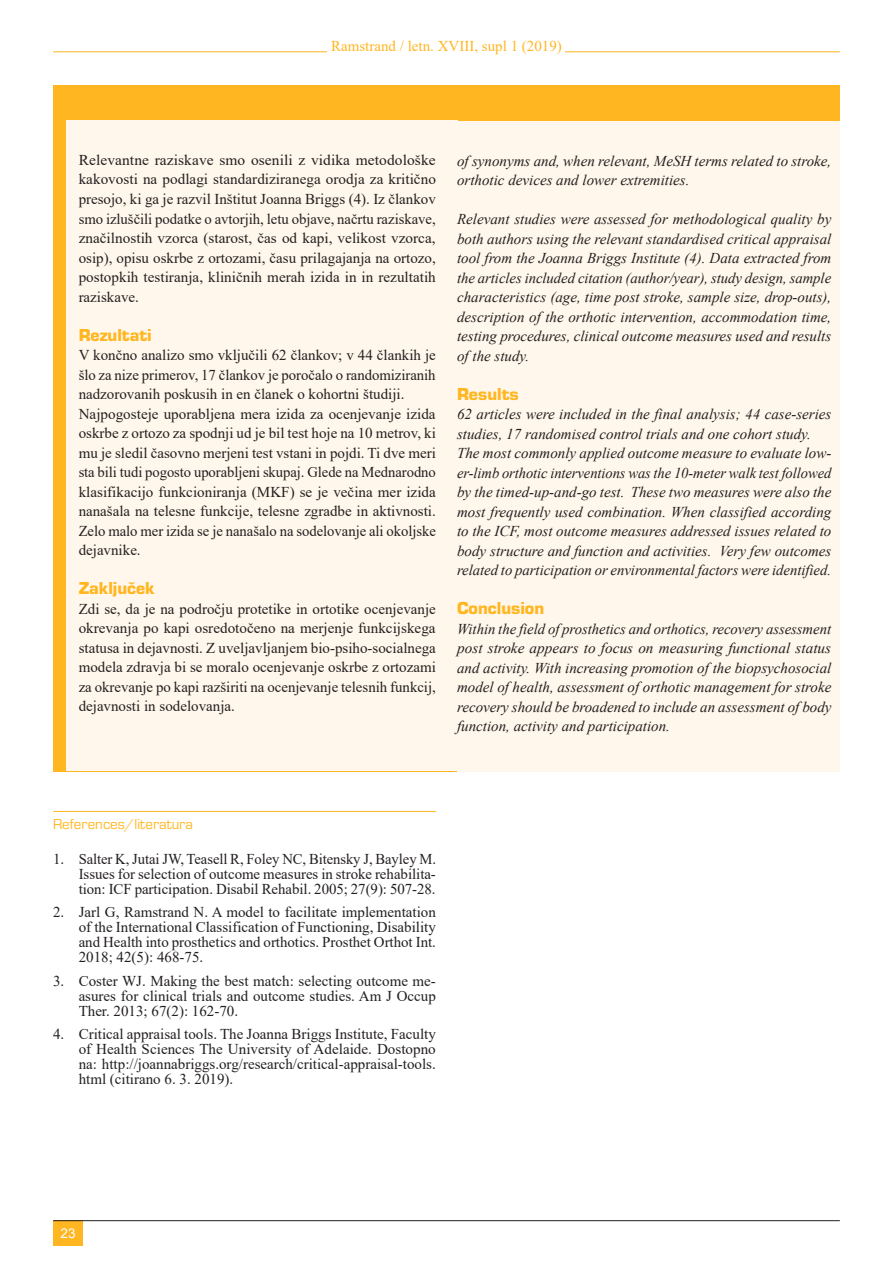
<style>
.page{position:relative;width:893px;height:1263px;background:#fff}
.page>*{position:absolute;margin:0;border:0;box-sizing:border-box;transform-origin:0 0}
.podnaslov{font:18px "Eurostile TEE Blac";color:#ffb620}
.body_tekst{font:15px/19.5px "Times New Roman";color:#231f20;text-align:justify}
.body_tekst_italic{font:italic 15px/19.5px "Times New Roman";color:#231f20;text-align:justify}
.t1{font:15px "Times New Roman";color:#ffb620}
.Literatura{font:15px "Eurostile TEE";color:#ffb620}
.t2{font:13.5px "Arial";color:#fff}
</style>
<div class="page">
<hr style="left:53px;top:811px;width:383px;height:1px;background:#ffb620">
<div style="left:53px;top:85px;width:787px;height:686px;background:#ffb620"></div>
<div style="left:66px;top:121px;width:391px;height:650px;background:#fff7eb"></div>
<div style="left:457px;top:121px;width:383px;height:650px;background:#fff7eb"></div>
<hr style="left:53px;top:52px;width:787px;height:1px;background:#ffb620">
<div style="left:328px;top:30px;width:237px;height:25px;background:#fff"></div>
<div style="left:53px;top:1220px;width:30px;height:26px;background:#ffb620"></div>
<hr style="left:53px;top:1220px;width:787px;height:1px;background:#231f20">
<p class="t1" style="left:331px;top:35px;width:232px">Ramstrand / letn. XVIII, supl 1 (2019)</p>
<p class="body_tekst" style="left:79px;top:150px;width:359px">Relevantne raziskave smo osenili z vidika metodološke kakovosti na podlagi standardiziranega orodja za kritično presojo, ki ga je razvil Inštitut Joanna Briggs (4). Iz člankov smo izluščili podatke o avtorjih, letu objave, načrtu raziskave, značilnostih vzorca (starost, čas od kapi, velikost vzorca, osip), opisu oskrbe z ortozami, času prilagajanja na ortozo, postopkih testiranja, kliničnih merah izida in in rezultatih raziskave.</p>
<p class="podnaslov" style="left:79px;top:325px;width:75px">Rezultati</p>
<p class="body_tekst" style="left:79px;top:345px;width:359px">V končno analizo smo vključili 62 člankov; v 44 člankih je šlo za nize primerov, 17 člankov je poročalo o randomiziranih nadzorovanih poskusih in en članek o kohortni študiji.</p>
<p class="body_tekst" style="left:79px;top:403px;width:359px">Najpogosteje uporabljena mera izida za ocenjevanje izida oskrbe z ortozo za spodnji ud je bil test hoje na 10 metrov, ki mu je sledil časovno merjeni test vstani in pojdi. Ti dve meri sta bili tudi pogosto uporabljeni skupaj. Glede na Mednarodno klasifikacijo funkcioniranja (MKF) se je večina mer izida nanašala na telesne funkcije, telesne zgradbe in aktivnosti.<br>Zelo malo mer izida se je nanašalo na sodelovanje ali okoljske dejavnike.</p>
<p class="podnaslov" style="left:79px;top:578px;width:78px">Zaključek</p>
<p class="body_tekst" style="left:79px;top:598px;width:359px">Zdi se, da je na področju protetike in ortotike ocenjevanje okrevanja po kapi osredotočeno na merjenje funkcijskega statusa in dejavnosti. Z uveljavljanjem bio-psiho-socialnega modela zdravja bi se moralo ocenjevanje oskrbe z ortozami za okrevanje po kapi razširiti na ocenjevanje telesnih funkcij, dejavnosti in sodelovanja.</p>
<p class="body_tekst_italic" style="left:457px;top:150px;width:376px">of synonyms and, when relevant, MeSH terms related to stroke, orthotic devices and lower extremities.</p>
<p class="body_tekst_italic" style="left:457px;top:209px;width:376px">Relevant studies were assessed for methodological quality by both authors using the relevant standardised critical appraisal tool from the Joanna Briggs Institute (4). Data extracted from the articles included citation (author/year), study design, sample characteristics (age, time post stroke, sample size, drop-outs), description of the orthotic intervention, accommodation time, testing procedures, clinical outcome measures used and results of the study.</p>
<p class="podnaslov" style="left:457px;top:384px;width:63px">Results</p>
<p class="body_tekst_italic" style="left:457px;top:404px;width:376px">62 articles were included in the final analysis; 44 case-series studies, 17 randomised control trials and one cohort study.</p>
<p class="body_tekst_italic" style="left:457px;top:443px;width:376px">The most commonly applied outcome measure to evaluate low&shy;er-limb orthotic interventions was the 10-meter walk test followed by the timed-up-and-go test. These two measures were also the most frequently used combination. When classified according to the ICF, most outcome measures addressed issues related to body structure and function and activities. Very few outcomes related to participation or environmental factors were identified.</p>
<p class="podnaslov" style="left:457px;top:598px;width:89px">Conclusion</p>
<p class="body_tekst_italic" style="left:457px;top:618px;width:376px">Within the field of prosthetics and orthotics, recovery assessment post stroke appears to focus on measuring functional status and activity. With increasing promotion of the biopsychosocial model of health, assessment of orthotic management for stroke recovery should be broadened to include an assessment of body function, activity and participation.</p>
<p class="Literatura" style="left:53px;top:816px;width:141px">References/literatura</p>
<p class="body_tekst" style="left:79px;top:851px;width:359px;line-height:15px;text-indent:-26px">1. Salter K, Jutai JW, Teasell R, Foley NC, Bitensky J, Bayley M.<br>Issues for selection of outcome measures in stroke rehabilita&shy;tion: ICF participation. Disabil Rehabil. 2005; 27(9): 507-28.</p>
<p class="body_tekst" style="left:79px;top:904px;width:359px;line-height:15px;text-indent:-26px">2. Jarl G, Ramstrand N. A model to facilitate implementation of the International Classification of Functioning, Disability and Health into prosthetics and orthotics. Prosthet Orthot Int.<br>2018; 42(5): 468-75.</p>
<p class="body_tekst" style="left:79px;top:973px;width:359px;line-height:15px;text-indent:-26px">3. Coster WJ. Making the best match: selecting outcome me&shy;asures for clinical trials and outcome studies. Am J Occup Ther. 2013; 67(2): 162-70.</p>
<p class="body_tekst" style="left:79px;top:1026px;width:359px;line-height:15px;text-indent:-26px">4. Critical appraisal tools. The Joanna Briggs Institute, Faculty of Health Sciences The University of Adelaide. Dostopno na: http://joannabriggs.org/research/critical-appraisal-tools. html (citirano 6. 3. 2019).</p>
<p class="t2" style="left:61px;top:1224px;width:17px">23</p>
</div>
